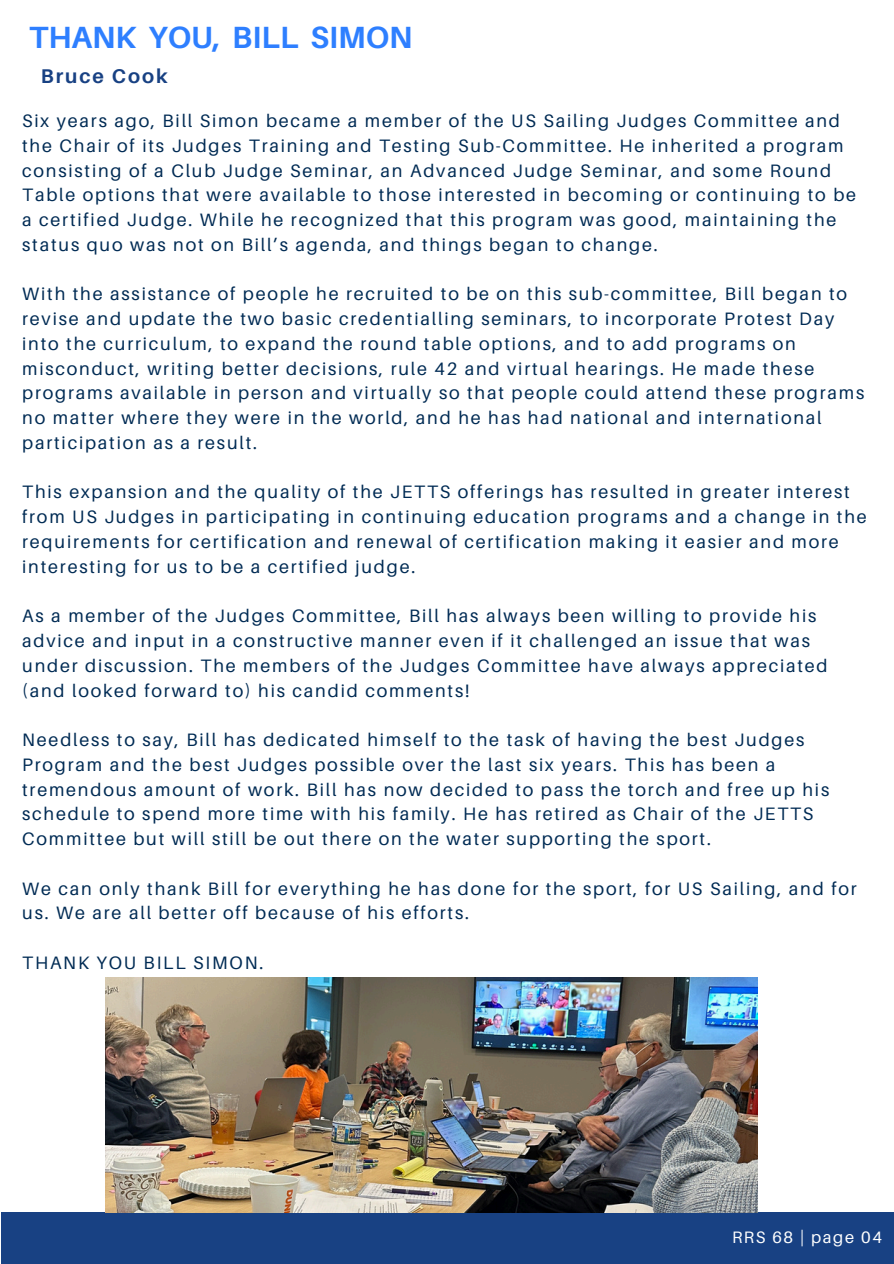
<style>
.page{position:relative;width:894px;height:1264px;background:#fff}
.page>*{position:absolute;margin:0;border:0;box-sizing:border-box;transform-origin:0 0}
.t1{font:700 30.75px "Aileron";color:#2e7fff}
.t2{font:700 19.8px "Aileron";letter-spacing:.1em;color:#184183}
.t3{font:18px/24.8px "Aileron";letter-spacing:.1em;color:#002b54}
.t4{font:16.5px "Aileron";letter-spacing:.1em;color:#fff}
</style>
<div class="page">
<div style="left:1px;top:1212px;width:892px;height:51px;background:#184183"></div>
<img style="left:106px;top:977px;width:651px;height:235px">
<p class="t1" style="left:29px;top:18px;width:384px">THANK YOU, BILL SIMON</p>
<p class="t2" style="left:41px;top:64px;width:128px">Bruce Cook</p>
<h3 class="t3" style="left:22px;top:108px;width:835px">Six years ago, Bill Simon became a member of the US Sailing Judges Committee and the Chair of its Judges Training and Testing Sub-Committee. He inherited a program consisting of a Club Judge Seminar, an Advanced Judge Seminar, and some Round Table options that were available to those interested in becoming or continuing to be a certified Judge. While he recognized that this program was good, maintaining the status quo was not on Bill’s agenda, and things began to change.</h3>
<h4 class="t3" style="left:22px;top:281px;width:843px">With the assistance of people he recruited to be on this sub-committee, Bill began to revise and update the two basic credentialling seminars, to incorporate Protest Day into the curriculum, to expand the round table options, and to add programs on misconduct, writing better decisions, rule 42 and virtual hearings. He made these programs available in person and virtually so that people could attend these programs no matter where they were in the world, and he has had national and international participation as a result.</h4>
<h4 class="t3" style="left:22px;top:479px;width:845px">This expansion and the quality of the JETTS offerings has resulted in greater interest from US Judges in participating in continuing education programs and a change in the requirements for certification and renewal of certification making it easier and more interesting for us to be a certified judge.</h4>
<h4 class="t3" style="left:22px;top:603px;width:806px">As a member of the Judges Committee, Bill has always been willing to provide his advice and input in a constructive manner even if it challenged an issue that was under discussion. The members of the Judges Committee have always appreciated (and looked forward to) his candid comments!</h4>
<h4 class="t3" style="left:22px;top:727px;width:808px">Needless to say, Bill has dedicated himself to the task of having the best Judges Program and the best Judges possible over the last six years. This has been a tremendous amount of work. Bill has now decided to pass the torch and free up his schedule to spend more time with his family. He has retired as Chair of the JETTS Committee but will still be out there on the water supporting the sport.</h4>
<h4 class="t3" style="left:22px;top:875px;width:835px">We can only thank Bill for everything he has done for the sport, for US Sailing, and for us. We are all better off because of his efforts.</h4>
<h4 class="t3" style="left:22px;top:949px;width:242px">THANK YOU BILL SIMON.</h4>
<h5 class="t4" style="left:731px;top:1226px;width:151px">RRS 68 | page 04</h5>
<p class="t4" style="left:722px;top:1231px;width:151px">RRS 68 | page 03</p>
</div>
